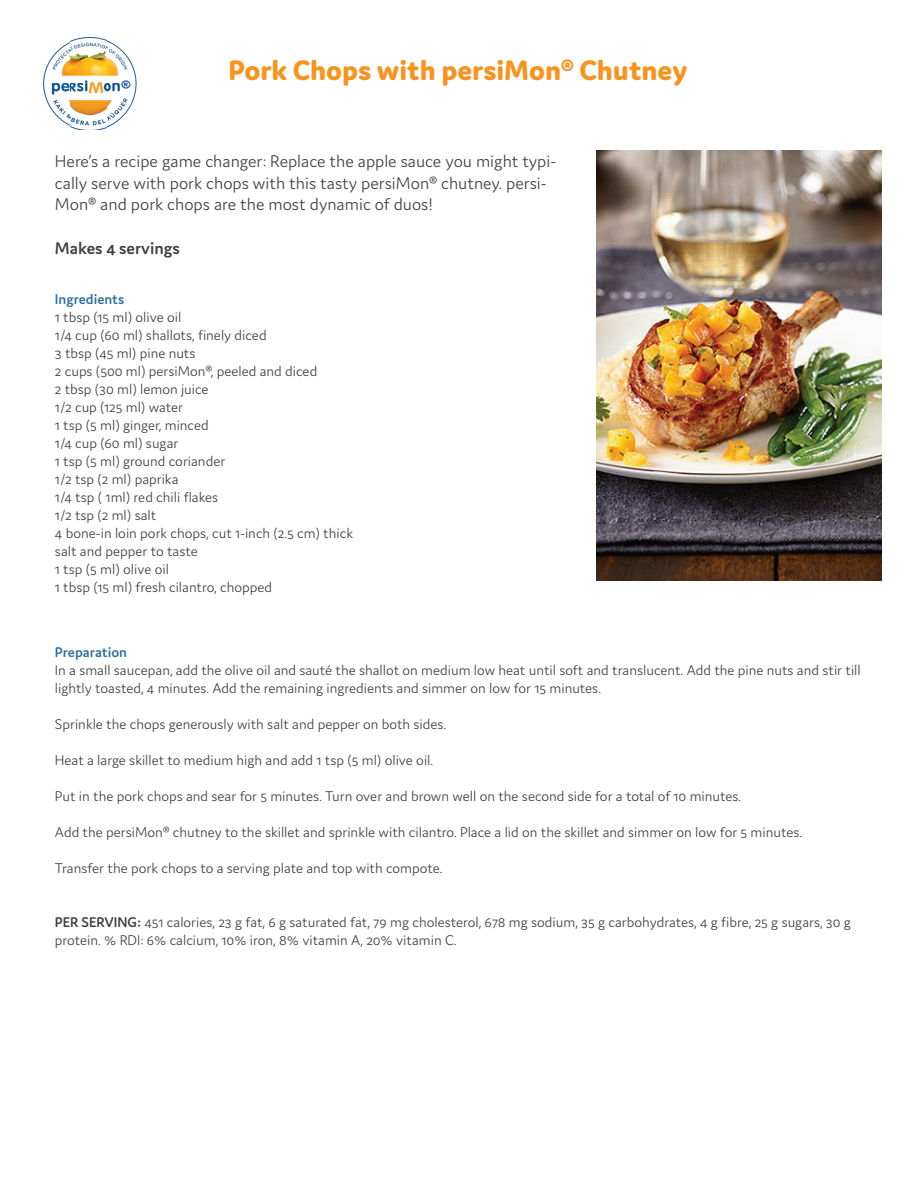
<style>
.page{position:relative;width:918px;height:1188px;background:#fff}
.page>*{position:absolute;margin:0;border:0;box-sizing:border-box;transform-origin:0 0}
.t1{font:800 30px "Domus";color:#f79420}
.t2{font:300 18px/21.6px "Domus";color:#3e3e3f}
.t3{font:600 18px "Domus";color:#3e3e3f}
.t4{font:300 15px/18px "Domus";color:#3e3e3f}
.t5{font:600 15px "Domus";color:#2f6fa2}
.s1{font-weight:600}
</style>
<div class="page">
<img style="left:43px;top:38px;width:94px;height:92px">
<img style="left:596px;top:150px;width:286px;height:431px">
<h1 class="t1" style="left:228px;top:59px;width:460px">Pork Chops with persiMon® Chutney</h1>
<p class="t2" style="left:55px;top:152px;width:503px">Here’s a recipe game changer: Replace the apple sauce you might typi&shy;cally serve with pork chops with this tasty persiMon® chutney. persi-<br>Mon® and pork chops are the most dynamic of duos!</p>
<p class="t3" style="left:55px;top:241px;width:127px">Makes 4 servings</p>
<p class="t5" style="left:55px;top:294px;width:71px">Ingredients</p>
<p class="t4" style="left:55px;top:309px;width:300px">1 tbsp (15 ml) olive oil<br>1/4 cup (60 ml) shallots, finely diced<br>3 tbsp (45 ml) pine nuts<br>2 cups (500 ml) persiMon®, peeled and diced<br>2 tbsp (30 ml) lemon juice<br>1/2 cup (125 ml) water<br>1 tsp (5 ml) ginger, minced<br>1/4 cup (60 ml) sugar<br>1 tsp (5 ml) ground coriander<br>1/2 tsp (2 ml) paprika<br>1/4 tsp ( 1ml) red chili flakes<br>1/2 tsp (2 ml) salt<br>4 bone-in loin pork chops, cut 1-inch (2.5 cm) thick salt and pepper to taste<br>1 tsp (5 ml) olive oil<br>1 tbsp (15 ml) fresh cilantro, chopped</p>
<p class="t5" style="left:55px;top:646px;width:74px">Preparation</p>
<p class="t4" style="left:55px;top:662px;width:807px">In a small saucepan, add the olive oil and sauté the shallot on medium low heat until soft and translucent. Add the pine nuts and stir till lightly toasted, 4 minutes. Add the remaining ingredients and simmer on low for 15 minutes.</p>
<p class="t4" style="left:55px;top:716px;width:393px">Sprinkle the chops generously with salt and pepper on both sides.</p>
<p class="t4" style="left:55px;top:752px;width:380px">Heat a large skillet to medium high and add 1 tsp (5 ml) olive oil.</p>
<p class="t4" style="left:55px;top:788px;width:688px">Put in the pork chops and sear for 5 minutes. Turn over and brown well on the second side for a total of 10 minutes.</p>
<p class="t4" style="left:55px;top:824px;width:749px">Add the persiMon® chutney to the skillet and sprinkle with cilantro. Place a lid on the skillet and simmer on low for 5 minutes.</p>
<p class="t4" style="left:55px;top:860px;width:389px">Transfer the pork chops to a serving plate and top with compote.</p>
<p class="t4" style="left:55px;top:914px;width:797px"><span class="s1">PER SERVING:</span> 451 calories, 23 g fat, 6 g saturated fat, 79 mg cholesterol, 678 mg sodium, 35 g carbohydrates, 4 g fibre, 25 g sugars, 30 g protein. % RDI: 6% calcium, 10% iron, 8% vitamin A, 20% vitamin C.</p>
</div>
